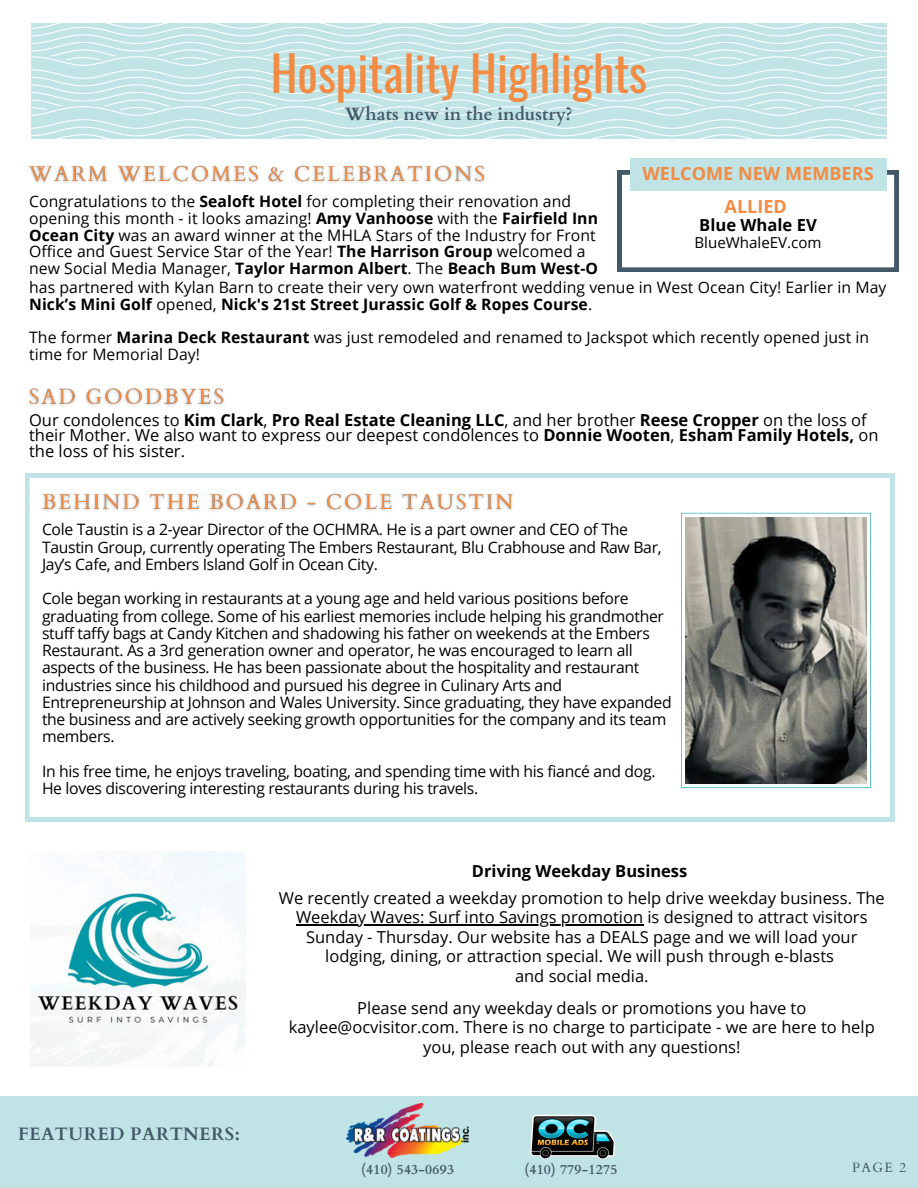
<style>
.page{position:relative;width:918px;height:1188px;background:#fff}
.page>*{position:absolute;margin:0;border:0;box-sizing:border-box;transform-origin:0 0}
.t1{font:48px "Oswald";color:#f28b43}
.t2{font:700 18.15px "Open Sans";color:#f28b43}
.t3{font:700 18px "Cardo";color:#435967}
.t4{font:700 18px "Cardo";letter-spacing:.02em;color:#435967}
.t5{font:700 18px "Open Sans";color:#f28b43}
.t6{font:700 16.65px "Open Sans";color:#000}
.t7{font:16.5px/19.5px "Open Sans";color:#000;text-align:center}
.t8{font:700 16.5px "Open Sans";color:#000}
.t9{font:15.75px/17.2px "Open Sans";letter-spacing:-.02em;color:#000}
.t10{font:15.75px/16.8px "Open Sans";letter-spacing:.005em;color:#000}
.t11{font:15.15px "Open Sans";color:#000}
.t12{font:700 13.65px "Cardo";letter-spacing:.02em;color:#435967}
.t13{font:13.5px "Cardo";color:#435967}
.s1{font-weight:700}
</style>
<div class="page">
<svg style="left:31px;top:23px;width:855px;height:116px;background:#c8e6e9"></svg>
<div style="left:0;top:1096px;width:918px;height:92px;background:#c0e3e6"></div>
<img style="left:347px;top:1104px;width:121px;height:54px">
<svg style="left:618px;top:171px;width:281px;height:101px"></svg>
<div style="left:630px;top:158px;width:256px;height:32px;background:#c0e3e6"></div>
<img style="left:530px;top:1114px;width:86px;height:46px">
<svg style="left:25px;top:474px;width:869px;height:347px"></svg>
<svg style="left:681px;top:513px;width:190px;height:275px"></svg>
<img style="left:686px;top:517px;width:180px;height:266px">
<img style="left:37px;top:487px;width:483px;height:30px">
<img style="left:28px;top:165px;width:457px;height:18px">
<img style="left:29px;top:388px;width:195px;height:18px">
<img style="left:31px;top:851px;width:215px;height:215px">
<hr style="left:296px;top:924px;width:347px;height:2px;background:#000">
<h5 class="t1" style="left:271px;top:36px;width:378px">Hospitality Highlights</h5>
<h6 class="t3" style="left:345px;top:102px;width:229px">Whats new in the industry?</h6>
<h6 class="t2" style="left:642px;top:161px;width:233px">WELCOME NEW MEMBERS</h6>
<h6 class="t10" style="left:29px;top:192px;width:570px">Congratulations to the <span class="s1">Sealoft Hotel</span> for completing their renovation and opening this month - it looks amazing! <span class="s1">Amy Vanhoose</span> with the <span class="s1">Fairfield Inn Ocean City</span> was an award winner at the MHLA Stars of the Industry for Front Office and Guest Service Star of the Year! <span class="s1">The Harrison Group</span> welcomed a new Social Media Manager, <span class="s1">Taylor Harmon Albert</span>. The <span class="s1">Beach Bum West-O</span></h6>
<p class="t5" style="left:725px;top:194px;width:64px">ALLIED</p>
<p class="t6" style="left:699px;top:214px;width:119px">Blue Whale EV</p>
<p class="t11" style="left:694px;top:232px;width:129px">BlueWhaleEV.com</p>
<p class="t10" style="left:29px;top:278px;width:859px">has partnered with Kylan Barn to create their very own waterfront wedding venue in West Ocean City! Earlier in May<br><span class="s1">Nick’s Mini Golf</span> opened, <span class="s1">Nick's 21st Street Jurassic Golf &amp; Ropes Course</span>.</p>
<h4 class="t10" style="left:29px;top:329px;width:842px">The former <span class="s1">Marina Deck Restaurant</span> was just remodeled and renamed to Jackspot which recently opened just in time for Memorial Day!</h4>
<h5 class="t7" style="left:29px;top:411px;width:851px;line-height:15.8px;text-align:left">Our condolences to <span class="s1">Kim Clark</span>, <span class="s1">Pro Real Estate Cleaning LLC</span>, and her brother <span class="s1">Reese Cropper</span> on the loss of their Mother. We also want to express our deepest condolences to <span class="s1">Donnie Wooten</span>, <span class="s1">Esham Family Hotels,</span> on the loss of his sister.</h5>
<h1 class="t9" style="left:42px;top:521px;width:621px">Cole Taustin is a 2-year Director of the OCHMRA. He is a part owner and CEO of The<br>Taustin Group, currently operating The Embers Restaurant, Blu Crabhouse and Raw Bar,<br>Jay’s Cafe, and Embers Island Golf in Ocean City.</h1>
<h4 class="t9" style="left:42px;top:590px;width:631px">Cole began working in restaurants at a young age and held various positions before graduating from college. Some of his earliest memories include helping his grandmother stuff taffy bags at Candy Kitchen and shadowing his father on weekends at the Embers Restaurant. As a 3rd generation owner and operator, he was encouraged to learn all aspects of the business. He has been passionate about the hospitality and restaurant industries since his childhood and pursued his degree in Culinary Arts and Entrepreneurship at Johnson and Wales University. Since graduating, they have expanded the business and are actively seeking growth opportunities for the company and its team members.</h4>
<p class="t9" style="left:42px;top:762px;width:615px">In his free time, he enjoys traveling, boating, and spending time with his fiancé and dog.<br>He loves discovering interesting restaurants during his travels.</p>
<h6 class="t4" style="left:18px;top:1123px;width:223px">FEATURED PARTNERS:</h6>
<h3 class="t8" style="left:472px;top:860px;width:217px">Driving Weekday Business</h3>
<p class="t7" style="left:279px;top:888px;width:608px">We recently created a weekday promotion to help drive weekday business. The</p>
<p class="t7" style="left:296px;top:907px;width:573px">Weekday Waves: Surf into Savings promotion is designed to attract visitors Sunday - Thursday. Our website has a DEALS page and we will load your lodging, dining, or attraction special. We will push through e-blasts<br>and social media.</p>
<p class="t7" style="left:357px;top:998px;width:451px">Please send any weekday deals or promotions you have to</p>
<p class="t7" style="left:289px;top:1017px;width:588px">kaylee@ocvisitor.com. There is no charge to participate - we are here to help you, please reach out with any questions!</p>
<h6 class="t12" style="left:361px;top:1161px;width:94px">(410) 543-0693</h6>
<p class="t12" style="left:525px;top:1161px;width:94px">(410) 779-1275</p>
<h6 class="t13" style="left:852px;top:1159px;width:55px">PAGE 2</h6>
</div>
